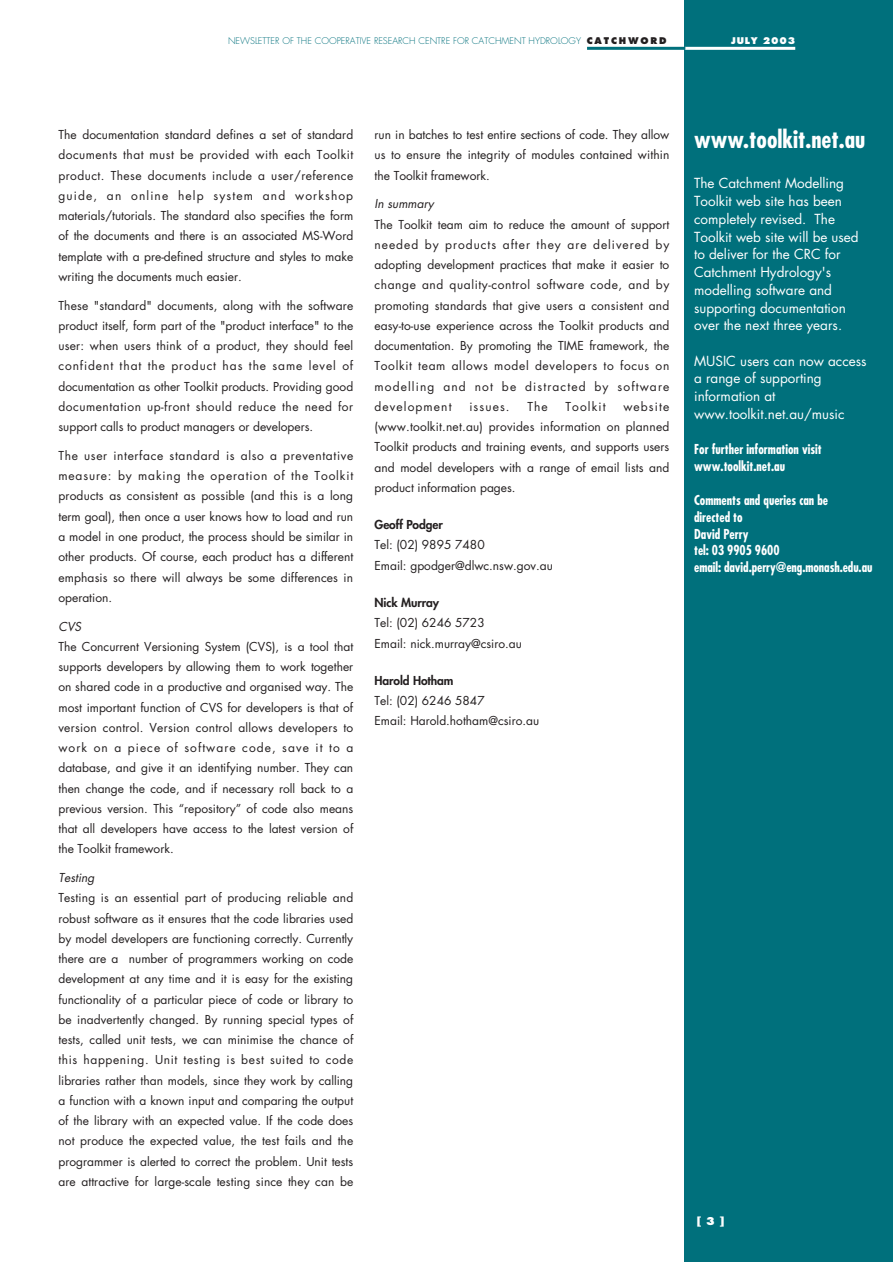
<style>
.page{position:relative;width:893px;height:1262px;background:#fff}
.page>*{position:absolute;margin:0;border:0;box-sizing:border-box;transform-origin:0 0}
.t1{font:700 condensed 24px "Futura";color:#fff}
.t2{font:13.5px/17.7px "Futura";color:#fff}
.t3{font:700 condensed 13.35px/17px "Futura";color:#fff;scale:.95 1}
.t4{font:12px/20.2px "Futura";color:#231f20;text-align:justify}
.t5{font:800 12px "Futura";letter-spacing:-.005em;color:#231f20}
.t6{font:italic 12px "Futura";color:#231f20}
.t7{font:12px "Futura";letter-spacing:.09em;color:#231f20}
.t8{font:800 10.5px "Futura";color:#fff}
.t9{font:300 9px "Futura";color:#00707c}
.t10{font:800 9px "Futura";letter-spacing:.085em;color:#fff}
.s1{font-weight:800;color:#231f20}
</style>
<div class="page">
<div style="left:684px;top:0;width:208px;height:1262px;background:#00707c"></div>
<hr style="left:684px;top:47px;width:111px;height:3px;background:#fff">
<hr style="left:587px;top:47px;width:98px;height:3px;background:#00707c">
<p class="t9" style="left:228px;top:36px;width:440px">NEWSLETTER OF THE COOPERATIVE RESEARCH CENTRE FOR CATCHMENT HYDROLOGY <span class="s1">C A T C H W O R D</span></p>
<p class="t10" style="left:731px;top:36px;width:65px">JULY 2003</p>
<p class="t4" style="left:58px;top:125px;width:296px">The documentation standard defines a set of standard documents that must be provided with each Toolkit product. These documents include a user/reference guide, an online help system and workshop materials/tutorials. The standard also specifies the form of the documents and there is an associated MS-Word template with a pre-defined structure and styles to make writing the documents much easier.</p>
<p class="t4" style="left:58px;top:296px;width:296px">These "standard" documents, along with the software product itself, form part of the "product interface" to the user: when users think of a product, they should feel confident that the product has the same level of documentation as other Toolkit products. Providing good documentation up-front should reduce the need for support calls to product managers or developers.</p>
<p class="t4" style="left:58px;top:446px;width:296px">The user interface standard is also a preventative measure: by making the operation of the Toolkit products as consistent as possible (and this is a long term goal), then once a user knows how to load and run a model in one product, the process should be similar in other products. Of course, each product has a different emphasis so there will always be some differences in operation.</p>
<p class="t6" style="left:58px;top:620px;width:24px">CVS</p>
<p class="t4" style="left:58px;top:637px;width:296px">The Concurrent Versioning System (CVS), is a tool that supports developers by allowing them to work together on shared code in a productive and organised way. The most important function of CVS for developers is that of version control. Version control allows developers to work on a piece of software code, save it to a database, and give it an identifying number. They can then change the code, and if necessary roll back to a previous version. This “repository” of code also means that all developers have access to the latest version of the Toolkit framework.</p>
<p class="t6" style="left:58px;top:872px;width:37px">Testing</p>
<p class="t4" style="left:58px;top:889px;width:296px">Testing is an essential part of producing reliable and robust software as it ensures that the code libraries used by model developers are functioning correctly. Currently there are a number of programmers working on code development at any time and it is easy for the existing functionality of a particular piece of code or library to be inadvertently changed. By running special types of tests, called unit tests, we can minimise the chance of this happening. Unit testing is best suited to code libraries rather than models, since they work by calling a function with a known input and comparing the output of the library with an expected value. If the code does not produce the expected value, the test fails and the programmer is alerted to correct the problem. Unit tests are attractive for large-scale testing since they can be</p>
<p class="t4" style="left:374px;top:125px;width:296px">run in batches to test entire sections of code. They allow us to ensure the integrity of modules contained within the Toolkit framework.</p>
<p class="t6" style="left:374px;top:198px;width:61px">In summary</p>
<p class="t4" style="left:374px;top:215px;width:296px">The Toolkit team aim to reduce the amount of support needed by products after they are delivered by adopting development practices that make it easier to change and quality-control software code, and by promoting standards that give users a consistent and easy-to-use experience across the Toolkit products and documentation. By promoting the TIME framework, the Toolkit team allows model developers to focus on modelling and not be distracted by software development</p>
<p class="t4" style="left:374px;top:397px;width:296px;text-indent:249px">website (www.toolkit.net.au) provides information on planned Toolkit products and training events, and supports users and model developers with a range of email lists and product information pages.</p>
<p class="t5" style="left:374px;top:519px;width:70px">Geoff Podger</p>
<p class="t4" style="left:374px;top:536px;width:180px">Tel: (02) 9895 7480<br>Email: gpodger@dlwc.nsw.gov.au</p>
<p class="t5" style="left:374px;top:597px;width:66px">Nick Murray</p>
<p class="t4" style="left:374px;top:614px;width:149px">Tel: (02) 6246 5723<br>Email: nick.murray@csiro.au</p>
<p class="t5" style="left:374px;top:674px;width:80px">Harold Hotham</p>
<p class="t4" style="left:374px;top:691px;width:166px">Tel: (02) 6246 5847<br>Email: Harold.hotham@csiro.au</p>
<p class="t4" style="left:469px;top:397px;width:42px">issues.</p>
<p class="t4" style="left:527px;top:397px;width:22px">The</p>
<p class="t7" style="left:565px;top:401px;width:42px">Toolkit</p>
<h1 class="t1" style="left:694px;top:129px;width:173px">www.toolkit.net.au</h1>
<p class="t2" style="left:694px;top:176px;width:166px">The Catchment Modelling<br>Toolkit web site has been completely revised. The<br>Toolkit web site will be used to deliver for the CRC for<br>Catchment Hydrology's modelling software and supporting documentation over the next three years.</p>
<p class="t2" style="left:694px;top:353px;width:174px">MUSIC users can now access a range of supporting information at www.toolkit.net.au/music</p>
<p class="t3" style="left:694px;top:442px;width:136px">For further information visit www.toolkit.net.au</p>
<p class="t3" style="left:694px;top:492px;width:189px">Comments and queries can be<br>directed to<br>David Perry<br>tel: 03 9905 9600<br>email: david.perry@eng.monash.edu.au</p>
<p class="t8" style="left:697px;top:1216px;width:29px">[ 3 ]</p>
</div>
